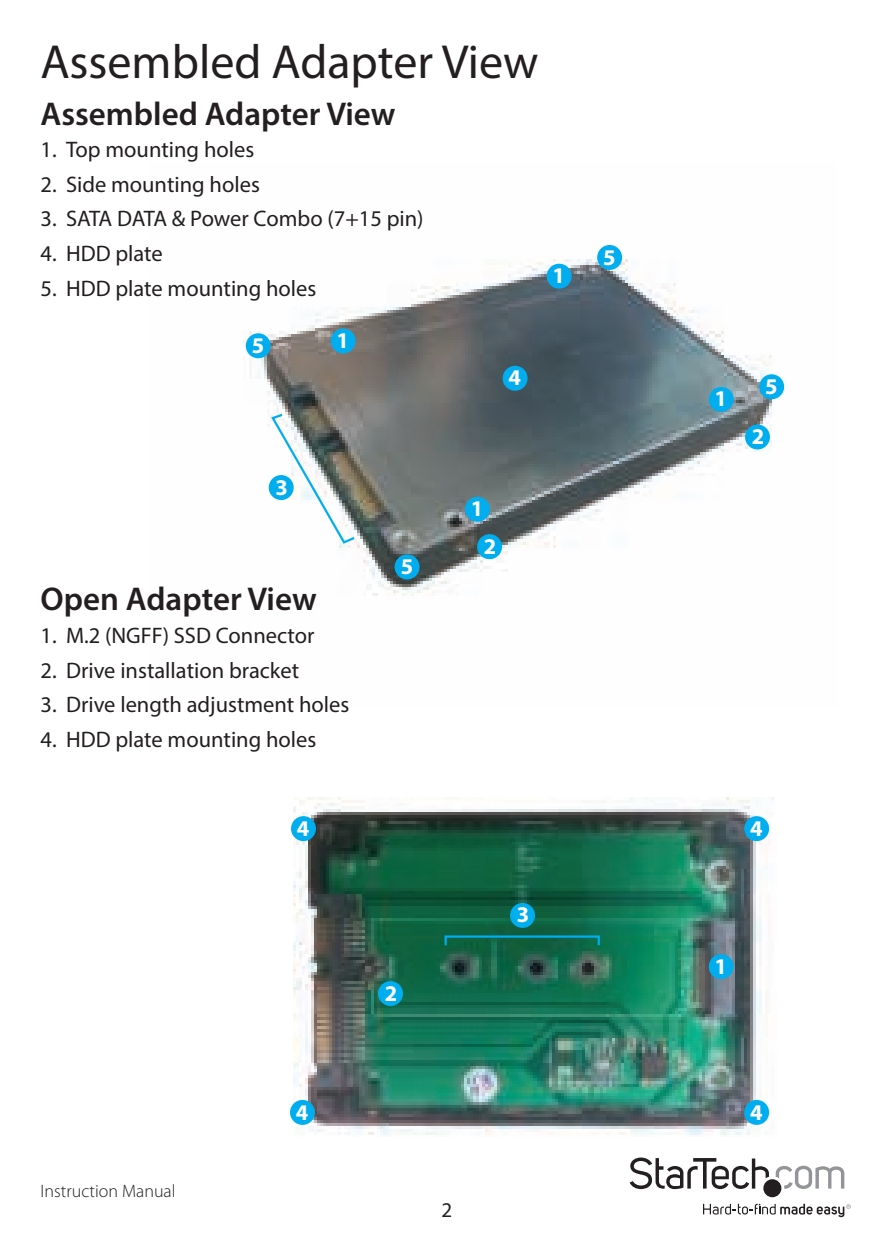
<style>
.page{position:relative;width:893px;height:1259px;background:#fff}
.page>*{position:absolute;margin:0;border:0;box-sizing:border-box;transform-origin:0 0}
.t1{font:48px "Myriad Pro";color:#231f20}
.t2{font:600 33px "Myriad Pro";color:#231f20}
.t3{font:22.5px "Myriad Pro";color:#231f20}
.t4{font:700 22.5px "Myriad Pro";color:#fff}
.t5{font:21px "Myriad Pro";color:#231f20}
.t6{font:300 18px "Myriad Pro";color:#231f20}
</style>
<div class="page">
<svg style="left:776px;top:1165px;width:68px;height:24px"></svg>
<svg style="left:703px;top:1203px;width:148px;height:14px"></svg>
<svg style="left:630px;top:1157px;width:139px;height:32px"></svg>
<div style="left:763px;top:1179px;width:18px;height:18px;background:#231f20;border-radius:50%"></div>
<img style="left:294px;top:797px;width:480px;height:338px">
<img style="left:245px;top:245px;width:540px;height:351px">
<div style="left:465px;top:497px;width:25px;height:25px;background:#00aeef;border-radius:50%"></div>
<div style="left:331px;top:328px;width:25px;height:25px;background:#00aeef;border-radius:50%"></div>
<div style="left:547px;top:264px;width:25px;height:25px;background:#00aeef;border-radius:50%"></div>
<div style="left:709px;top:387px;width:25px;height:25px;background:#00aeef;border-radius:50%"></div>
<div style="left:709px;top:954px;width:25px;height:25px;background:#00aeef;border-radius:50%"></div>
<div style="left:477px;top:534px;width:25px;height:25px;background:#00aeef;border-radius:50%"></div>
<div style="left:745px;top:424px;width:25px;height:25px;background:#00aeef;border-radius:50%"></div>
<div style="left:378px;top:981px;width:25px;height:25px;background:#00aeef;border-radius:50%"></div>
<div style="left:510px;top:903px;width:25px;height:25px;background:#00aeef;border-radius:50%"></div>
<div style="left:246px;top:333px;width:25px;height:25px;background:#00aeef;border-radius:50%"></div>
<div style="left:597px;top:245px;width:25px;height:25px;background:#00aeef;border-radius:50%"></div>
<div style="left:759px;top:374px;width:25px;height:25px;background:#00aeef;border-radius:50%"></div>
<div style="left:395px;top:554px;width:25px;height:25px;background:#00aeef;border-radius:50%"></div>
<div style="left:291px;top:816px;width:25px;height:25px;background:#00aeef;border-radius:50%"></div>
<div style="left:744px;top:816px;width:25px;height:25px;background:#00aeef;border-radius:50%"></div>
<div style="left:744px;top:1100px;width:25px;height:25px;background:#00aeef;border-radius:50%"></div>
<div style="left:290px;top:1100px;width:25px;height:25px;background:#00aeef;border-radius:50%"></div>
<div style="left:503px;top:366px;width:25px;height:25px;background:#00aeef;border-radius:50%"></div>
<svg style="left:269px;top:412px;width:88px;height:133px"></svg>
<div style="left:444px;top:935px;width:156px;height:11px;border:2px solid #00aeef"></div>
<h1 class="t1" style="left:40px;top:43px;width:499px">Assembled Adapter View</h1>
<h2 class="t2" style="left:40px;top:101px;width:357px">Assembled Adapter View</h2>
<p class="t3" style="left:40px;top:141px;width:215px">1. Top mounting holes</p>
<p class="t3" style="left:40px;top:175px;width:221px">2. Side mounting holes</p>
<p class="t3" style="left:40px;top:210px;width:385px">3. SATA DATA &amp; Power Combo (7+15 pin)</p>
<p class="t3" style="left:40px;top:245px;width:124px">4. HDD plate</p>
<p class="t3" style="left:40px;top:279px;width:277px">5. HDD plate mounting holes</p>
<p class="t4" style="left:252px;top:337px;width:14px">5</p>
<p class="t4" style="left:336px;top:332px;width:14px">1</p>
<p class="t4" style="left:509px;top:369px;width:14px">4</p>
<p class="t4" style="left:552px;top:267px;width:14px">1</p>
<p class="t4" style="left:276px;top:478px;width:14px">3</p>
<h2 class="t2" style="left:40px;top:586px;width:278px">Open Adapter View</h2>
<p class="t3" style="left:40px;top:627px;width:276px">1. M.2 (NGFF) SSD Connector</p>
<p class="t3" style="left:40px;top:661px;width:260px">2. Drive installation bracket</p>
<p class="t3" style="left:40px;top:696px;width:310px">3. Drive length adjustment holes</p>
<p class="t3" style="left:40px;top:730px;width:277px">4. HDD plate mounting holes</p>
<p class="t4" style="left:401px;top:558px;width:14px">5</p>
<p class="t4" style="left:471px;top:500px;width:14px">1</p>
<p class="t4" style="left:484px;top:537px;width:14px">2</p>
<p class="t4" style="left:603px;top:248px;width:14px">5</p>
<p class="t4" style="left:714px;top:390px;width:14px">1</p>
<p class="t4" style="left:765px;top:378px;width:14px">5</p>
<p class="t4" style="left:752px;top:428px;width:14px">2</p>
<p class="t4" style="left:297px;top:819px;width:14px">4</p>
<p class="t4" style="left:750px;top:819px;width:14px">4</p>
<p class="t4" style="left:385px;top:984px;width:14px">2</p>
<p class="t4" style="left:517px;top:906px;width:14px">3</p>
<p class="t4" style="left:714px;top:957px;width:14px">1</p>
<p class="t6" style="left:40px;top:1184px;width:137px">Instruction Manual</p>
<p class="t4" style="left:296px;top:1103px;width:14px">4</p>
<p class="t4" style="left:750px;top:1103px;width:14px">4</p>
<p class="t5" style="left:442px;top:1202px;width:12px">2</p>
</div>
